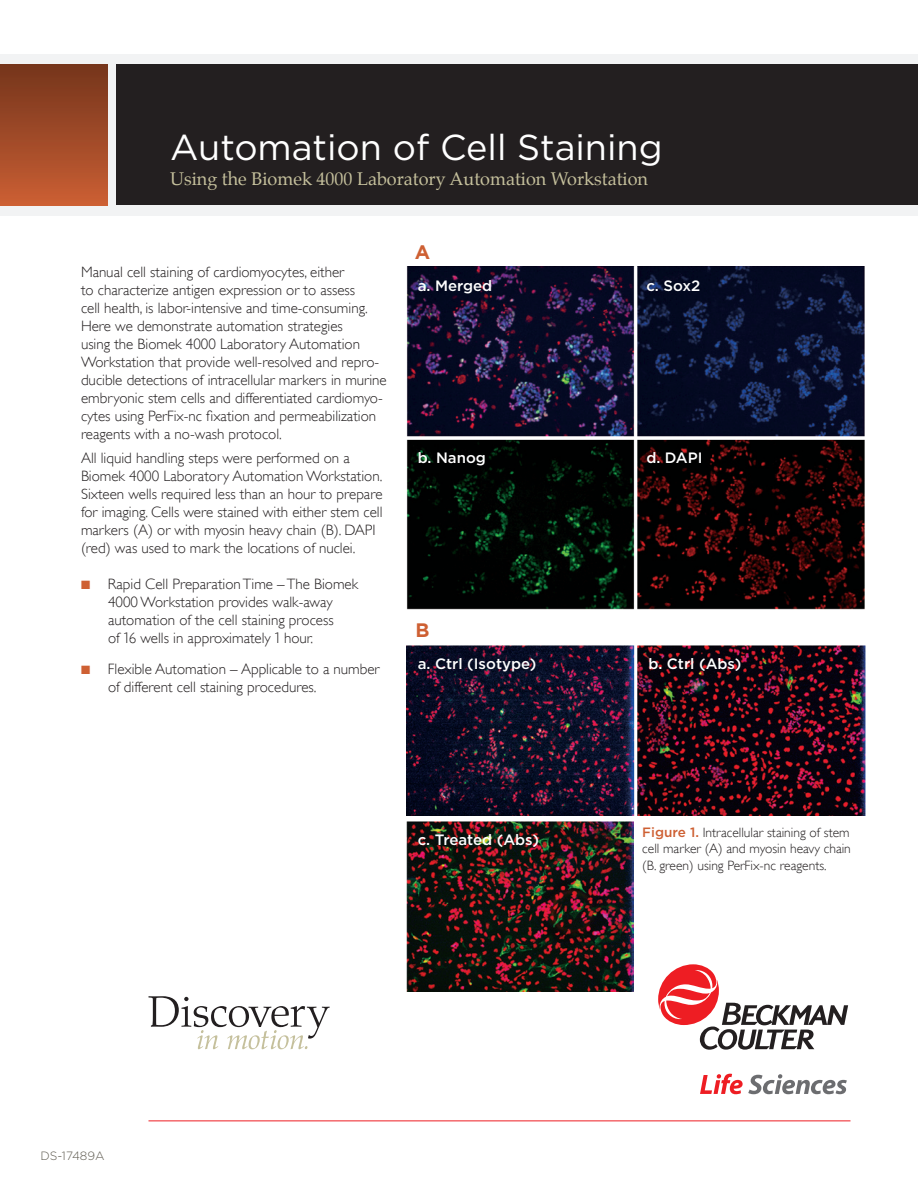
<style>
.page{position:relative;width:918px;height:1188px;background:#fff}
.page>*{position:absolute;margin:0;border:0;box-sizing:border-box;transform-origin:0 0}
.barheader{font:36px "Gotham";color:#fff}
.bullets{font:700 19.5px "Gotham";color:#ce6033}
.barsub{font:18px "Palatino";color:#c5c09c}
.bodycopy{font:300 15px/18px "Gill Sans";color:#231f20}
.bullets-2{font:300 15px/18px "Gill Sans";color:#231f20}
.bullets-3{font:500 15px "Gotham";color:#fff}
.t1{font:300 13.5px/16.5px "Gill Sans";color:#231f20;text-align:justify}
.Pa1{font:300 12px "Gotham";letter-spacing:-.005em;color:#5e5a50}
.s1{color:#ce6033}
.s2{font-family:"Gotham"}
.s3{font-family:"Gotham";font-weight:500;color:#ce6033}
</style>
<div class="page">
<div style="left:0;top:54px;width:918px;height:162px;background:#f2f3f4"></div>
<div style="left:0;top:65px;width:108px;height:140px;background:linear-gradient(to bottom,#74351b,#ca5e33)"></div>
<div style="left:116px;top:65px;width:802px;height:140px;background:#231f20"></div>
<svg style="left:658px;top:964px;width:190px;height:86px"></svg>
<svg style="left:700px;top:1074px;width:147px;height:20px"></svg>
<svg style="left:148px;top:996px;width:182px;height:53px"></svg>
<hr style="left:148px;top:1120px;width:702px;height:1px;background:#ee1d23">
<img style="left:407px;top:267px;width:458px;height:342px">
<img style="left:407px;top:645px;width:459px;height:171px">
<img style="left:407px;top:821px;width:227px;height:171px">
<p class="barheader" style="left:170px;top:125px;width:494px">Automation of Cell Staining</p>
<p class="barsub" style="left:170px;top:164px;width:480px">Using the Biomek 4000 Laboratory Automation Workstation</p>
<p class="bodycopy" style="left:81px;top:263px;width:307px">Manual cell staining of cardiomyocytes, either<br>to characterize antigen expression or to assess<br>cell health, is labor-intensive and time-consuming.<br>Here we demonstrate automation strategies<br>using the Biomek 4000 Laboratory Automation Workstation that provide well-resolved and repro&shy;ducible detections of intracellular markers in murine embryonic stem cells and differentiated cardiomyo&shy;cytes using PerFix-nc fixation and permeabilization reagents with a no-wash protocol.</p>
<p class="bodycopy" style="left:81px;top:449px;width:303px">All liquid handling steps were performed on a Biomek 4000 Laboratory Automation Workstation.<br>Sixteen wells required less than an hour to prepare for imaging. Cells were stained with either stem cell markers (A) or with myosin heavy chain (B). DAPI (red) was used to mark the locations of nuclei.</p>
<p class="bullets-2" style="left:108px;top:575px;width:252px;text-indent:-27px"><span class="s1">■</span> Rapid Cell Preparation Time – The Biomek 4000 Workstation provides walk-away automation of the cell staining process<br>of <span class="s2">1</span>6 wells in approximately <span class="s2">1</span> hour.</p>
<p class="bullets-2" style="left:108px;top:660px;width:273px;text-indent:-27px"><span class="s1">■</span> Flexible Automation – Applicable to a number of different cell staining procedures.</p>
<p class="bullets" style="left:415px;top:239px;width:17px">A</p>
<p class="bullets-3" style="left:418px;top:276px;width:76px">a. Merged</p>
<p class="bullets-3" style="left:418px;top:448px;width:70px">b. Nanog</p>
<p class="bullets" style="left:416px;top:617px;width:16px">B</p>
<p class="bullets-3" style="left:646px;top:276px;width:55px">c. Sox2</p>
<p class="bullets-3" style="left:646px;top:448px;width:58px">d. DAPI</p>
<p class="bullets-3" style="left:418px;top:654px;width:120px">a. Ctrl (Isotype)</p>
<p class="bullets-3" style="left:648px;top:654px;width:95px">b. Ctrl (Abs)</p>
<p class="bullets-3" style="left:418px;top:830px;width:123px">c. Treated (Abs)</p>
<p class="t1" style="left:642px;top:824px;width:210px"><span class="s3">Figure 1.</span> Intracellular staining of stem cell marker (A) and myosin heavy chain (B. green) using PerFix-nc reagents.</p>
<p class="Pa1" style="left:40px;top:1148px;width:66px">DS-17489A</p>
</div>
